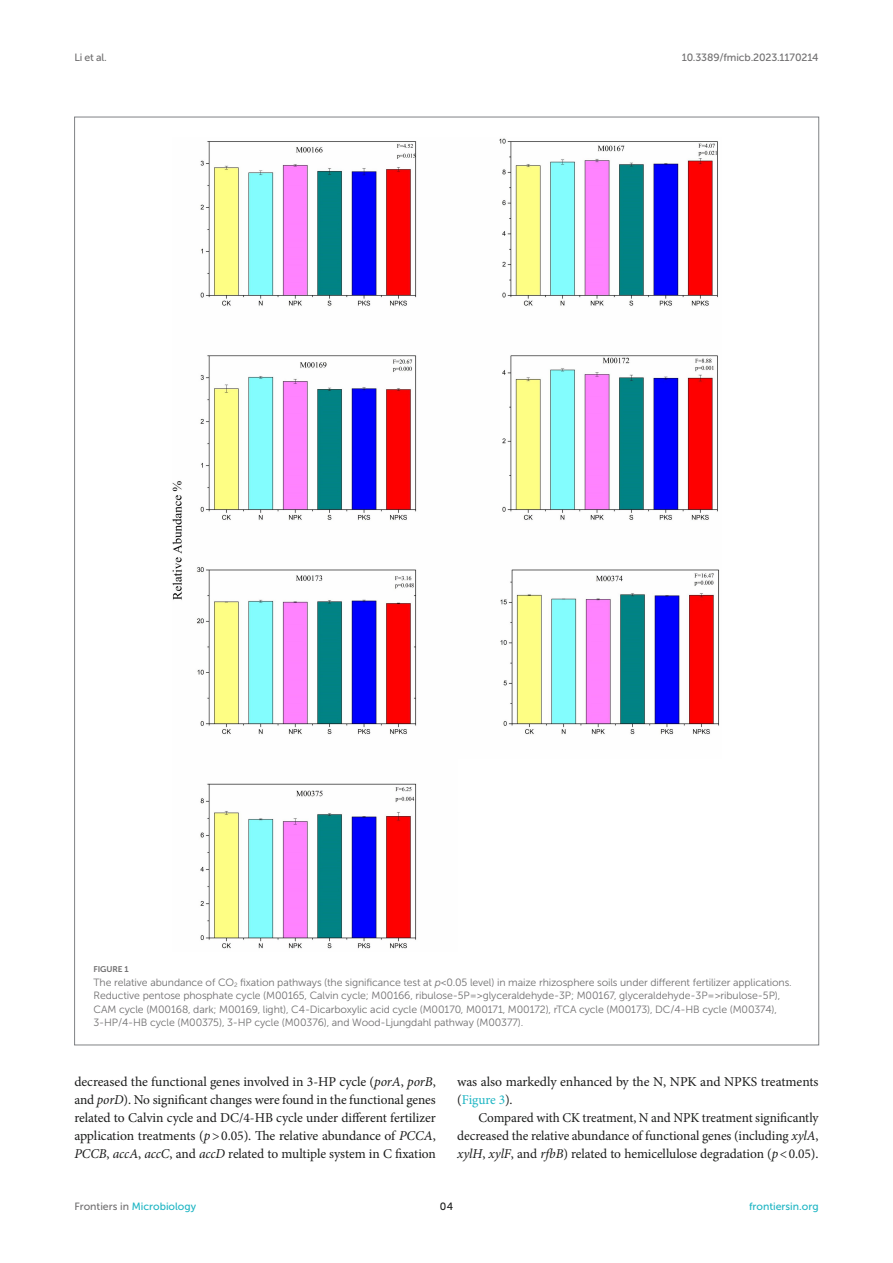
<style>
.page{position:relative;width:893px;height:1263px;background:#fff}
.page>*{position:absolute;margin:0;border:0;box-sizing:border-box;transform-origin:0 0}
.TEXT{font:13.5px/18px "Minion Pro";letter-spacing:-.005em;color:#1b1c1b;text-align:justify}
.FIG_LEG{font:10.5px/13.5px "Museo Sans 300";letter-spacing:-.01em;color:#706f70}
.t1{font:10.5px "Museo Sans 500";color:#1db5c3}
.t2{font:10.5px "Museo Sans 500";letter-spacing:-.015em;color:#706f70}
.t3{font:10.5px "Museo Sans 500";color:#1b1c1b}
.FIG_HD{font:8.25px "Museo Sans 700";letter-spacing:-.01em;color:#706f70}
.s1{font-style:italic}
.s2{color:#1db5c3}
.s3{color:#706f70}
</style>
<div class="page">
<img style="left:172px;top:138px;width:548px;height:811px">
<p class="t2" style="left:74px;top:51px;width:34px">Li et al.</p>
<p class="t2" style="left:682px;top:51px;width:138px">10.3389/fmicb.2023.1170214</p>
<p class="FIG_HD" style="left:94px;top:964px;width:37px">FIGURE 1</p>
<p class="FIG_LEG" style="left:94px;top:975px;width:700px">The relative abundance of CO<sub>2</sub> fixation pathways (the significance test at <span class="s1">p</span> &lt; 0.05 level) in maize rhizosphere soils under different fertilizer applications.<br>Reductive pentose phosphate cycle (M00165, Calvin cycle; M00166, ribulose-5P = &gt; glyceraldehyde-3P; M00167, glyceraldehyde-3P = &gt; ribulose-5P), CAM cycle (M00168, dark; M00169, light), C4-Dicarboxylic acid cycle (M00170, M00171, M00172), rTCA cycle (M00173), DC/4-HB cycle (M00374), 3-HP/4-HB cycle (M00375), 3-HP cycle (M00376), and Wood-Ljungdahl pathway (M00377).</p>
<p class="TEXT" style="left:74px;top:1073px;width:363px">decreased the functional genes involved in 3-HP cycle (<span class="s1">porA</span>, <span class="s1">porB</span>, and <span class="s1">porD</span>). No significant changes were found in the functional genes related to Calvin cycle and DC/4-HB cycle under different fertilizer application treatments (<span class="s1">p</span>&gt;0.05). The relative abundance of <span class="s1">PCCA</span>, <span class="s1">PCCB</span>, <span class="s1">accA</span>, <span class="s1">accC</span>, and <span class="s1">accD</span> related to multiple system in C fixation</p>
<p class="TEXT" style="left:457px;top:1073px;width:363px">was also markedly enhanced by the N, NPK and NPKS treatments (<span class="s2">Figure 3</span>).</p>
<p class="TEXT" style="left:457px;top:1109px;width:363px;text-indent:21px">Compared with CK treatment, N and NPK treatment significantly decreased the relative abundance of functional genes (including <span class="s1">xylA</span>, <span class="s1">xylH</span>, <span class="s1">xylF</span>, and <span class="s1">rfbB</span>) related to hemicellulose degradation (<span class="s1">p</span>&lt;0.05).</p>
<p class="t1" style="left:74px;top:1200px;width:123px"><span class="s3">Frontiers in</span> Microbiology</p>
<p class="t3" style="left:440px;top:1200px;width:15px">04</p>
<p class="t1" style="left:749px;top:1200px;width:71px">frontiersin.org</p>
</div>
